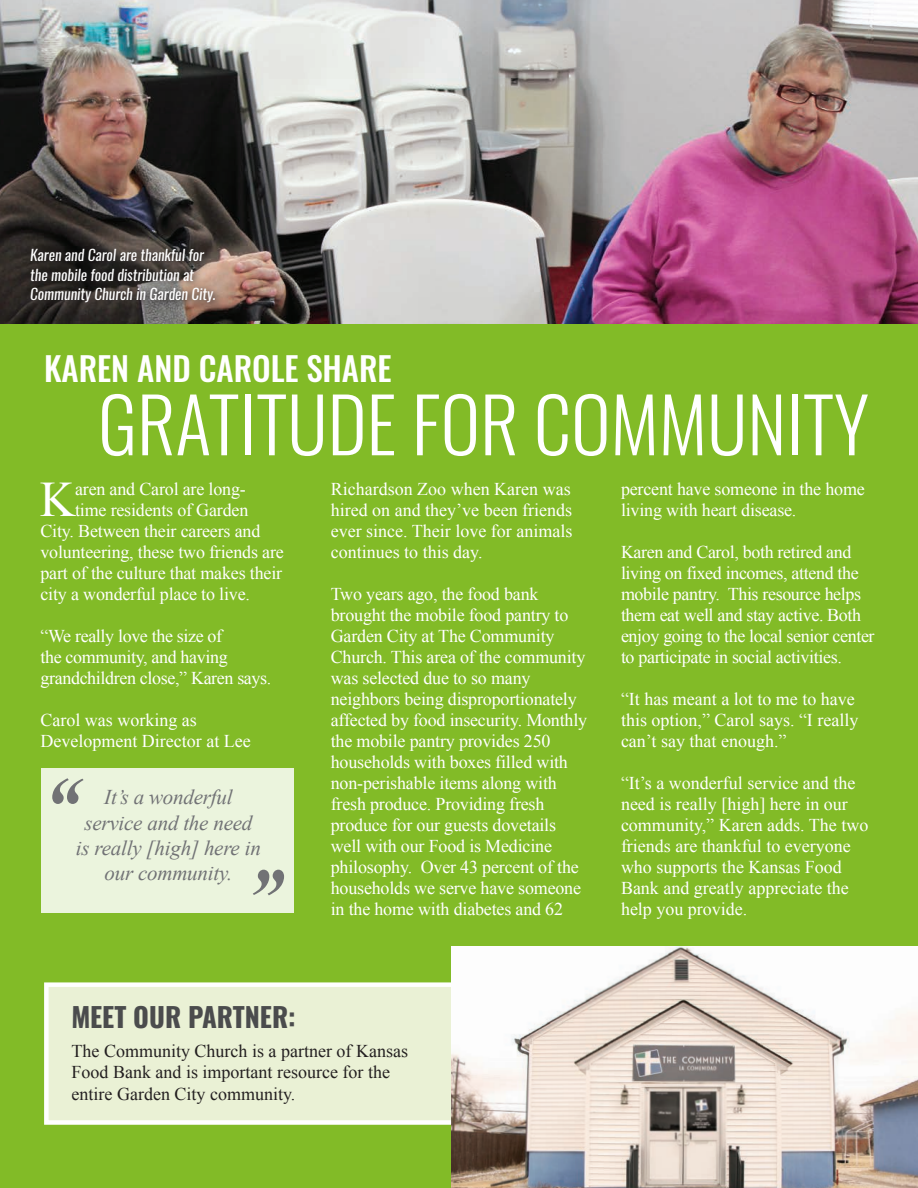
<style>
.page{position:relative;width:918px;height:1188px;background:#82bb27}
.page>*{position:absolute;margin:0;border:0;box-sizing:border-box;transform-origin:0 0}
.t1{font:300 75px "Oswald";color:#fff}
.t2{font:49.65px "Times New Roman";color:#fff}
.t3{font:500 33px "Oswald";color:#fff}
.t4{font:700 27px "Oswald";color:#4b4c4d}
.t5{font:italic 21px/25.2px "Times New Roman";letter-spacing:-.01em;color:#717275;text-align:center}
.t6{font:18px/21px "Times New Roman";letter-spacing:-.01em;color:#fff}
.t7{font:18px/21.6px "Times New Roman";color:#231f20}
.t8{font:italic 15px/19.5px "Oswald";color:#fff}
</style>
<div class="page">
<img style="left:0;top:0;width:918px;height:324px">
<svg style="left:26px;top:243px;width:198px;height:68px;background:#473f3a"></svg>
<div style="left:44px;top:982px;width:676px;height:143px;background:#eaf1d5;border:4px solid #fff"></div>
<img style="left:451px;top:946px;width:467px;height:242px">
<div style="left:41px;top:768px;width:253px;height:145px;background:#ebf4dd"></div>
<svg style="left:52px;top:778px;width:32px;height:26px"></svg>
<svg style="left:253px;top:870px;width:31px;height:25px"></svg>
<p class="t8" style="left:30px;top:245px;width:187px">Karen and Carol are thankful for the mobile food distribution at<br>Community Church in Garden City.</p>
<p class="t3" style="left:44px;top:339px;width:349px">KAREN AND CAROLE SHARE</p>
<p class="t1" style="left:98px;top:358px;width:773px">GRATITUDE FOR COMMUNITY</p>
<p class="t2" style="left:40px;top:466px;width:37px">K</p>
<p class="t6" style="left:75px;top:478px;width:172px">aren and Carol are long-</p>
<p class="t6" style="left:621px;top:478px;width:245px">percent have someone in the home living with heart disease.</p>
<p class="t6" style="left:621px;top:541px;width:255px">Karen and Carol, both retired and living on fixed incomes, attend the mobile pantry. This resource helps them eat well and stay active. Both enjoy going to the local senior center to participate in social activities.</p>
<p class="t6" style="left:621px;top:688px;width:239px">“It has meant a lot to me to have this option,” Carol says. “I really can’t say that enough.”</p>
<p class="t6" style="left:621px;top:772px;width:249px">“It’s a wonderful service and the need is really [high] here in our community,” Karen adds. The two friends are thankful to everyone who supports the Kansas Food<br>Bank and greatly appreciate the help you provide.</p>
<p class="t6" style="left:331px;top:478px;width:243px;text-align:justify">Richardson Zoo when Karen was hired on and they’ve been friends ever since. Their love for animals continues to this day.</p>
<p class="t6" style="left:331px;top:583px;width:258px">Two years ago, the food bank brought the mobile food pantry to<br>Garden City at The Community<br>Church. This area of the community was selected due to so many neighbors being disproportionately affected by food insecurity. Monthly the mobile pantry provides 250 households with boxes filled with non-perishable items along with fresh produce. Providing fresh produce for our guests dovetails well with our Food is Medicine philosophy. Over 43 percent of the households we serve have someone in the home with diabetes and 62</p>
<p class="t6" style="left:75px;top:499px;width:175px">time residents of Garden</p>
<p class="t6" style="left:41px;top:520px;width:221px">City. Between their careers and</p>
<p class="t6" style="left:41px;top:541px;width:245px">volunteering, these two friends are</p>
<p class="t6" style="left:41px;top:562px;width:243px">part of the culture that makes their</p>
<p class="t6" style="left:41px;top:583px;width:211px">city a wonderful place to live.</p>
<p class="t6" style="left:41px;top:625px;width:232px">“We really love the size of<br>the community, and having grandchildren close,” Karen says.</p>
<p class="t6" style="left:41px;top:709px;width:212px">Carol was working as<br>Development Director at Lee</p>
<p class="t5" style="left:76px;top:784px;width:186px">It’s a wonderful service and the need is really [high] here in our community.</p>
<p class="t4" style="left:72px;top:993px;width:226px">MEET OUR PARTNER:</p>
<p class="t7" style="left:72px;top:1040px;width:338px">The Community Church is a partner of Kansas<br>Food Bank and is important resource for the entire Garden City community.</p>
</div>
